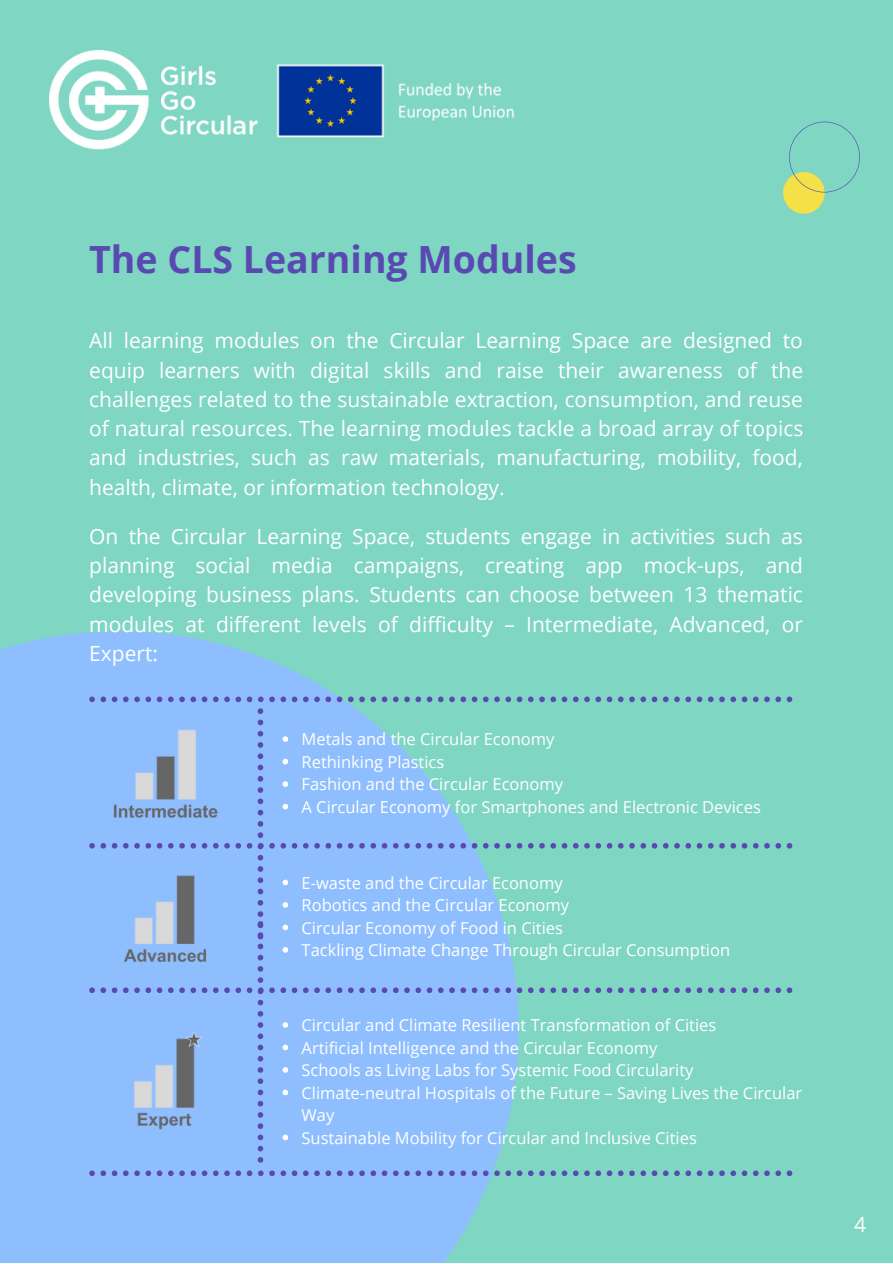
<style>
.page{position:relative;width:893px;height:1264px;background:#fff}
.page>*{position:absolute;margin:0;border:0;box-sizing:border-box;transform-origin:0 0}
.t1{font:700 37.5px "Open Sans";color:#594ab1}
.t2{font:21px/29.2px "Open Sans";color:#fff;text-align:justify}
.t3{font:16.5px/22.5px "Open Sans";color:#fff}
</style>
<div class="page">
<div style="left:0;top:0;width:892px;height:1262px;background:#7fd6c3"></div>
<img style="left:50px;top:51px;width:208px;height:99px">
<img style="left:276px;top:64px;width:238px;height:74px">
<svg style="left:0;top:631px;width:509px;height:631px;fill:#8fbeff"></svg>
<div style="left:783px;top:172px;width:41px;height:42px;background:#f4e047;border-radius:50%"></div>
<svg style="left:789px;top:122px;width:70px;height:70px"></svg>
<svg style="left:89px;top:696px;width:703px;height:6px"></svg>
<svg style="left:89px;top:1170px;width:703px;height:6px"></svg>
<svg style="left:89px;top:708px;width:703px;height:454px"></svg>
<p class="t1" style="left:89px;top:233px;width:489px">The CLS Learning Modules</p>
<p class="t2" style="left:89px;top:325px;width:715px">All learning modules on the Circular Learning Space are designed to equip learners with digital skills and raise their awareness of the challenges related to the sustainable extraction, consumption, and reuse of natural resources. The learning modules tackle a broad array of topics and industries, such as raw materials, manufacturing, mobility, food, health, climate, or information technology.</p>
<p class="t2" style="left:89px;top:521px;width:715px">On the Circular Learning Space, students engage in activities such as planning social media campaigns, creating app mock-ups, and developing business plans. Students can choose between 13 thematic modules at different levels of difficulty – Intermediate, Advanced, or Expert:</p>
<p class="t3" style="left:301px;top:727px;width:254px">Metals and the Circular Economy</p>
<p class="t3" style="left:301px;top:750px;width:144px">Rethinking Plastics</p>
<p class="t3" style="left:301px;top:772px;width:263px">Fashion and the Circular Economy</p>
<p class="t3" style="left:301px;top:795px;width:461px">A Circular Economy for Smartphones and Electronic Devices</p>
<p class="t3" style="left:301px;top:871px;width:262px">E-waste and the Circular Economy</p>
<p class="t3" style="left:301px;top:893px;width:269px">Robotics and the Circular Economy</p>
<p class="t3" style="left:301px;top:916px;width:263px">Circular Economy of Food in Cities</p>
<p class="t3" style="left:301px;top:938px;width:430px">Tackling Climate Change Through Circular Consumption</p>
<p class="t3" style="left:301px;top:1013px;width:416px">Circular and Climate Resilient Transformation of Cities</p>
<p class="t3" style="left:301px;top:1035px;width:357px">Artificial Intelligence and the Circular Economy</p>
<p class="t3" style="left:301px;top:1058px;width:393px">Schools as Living Labs for Systemic Food Circularity</p>
<p class="t3" style="left:301px;top:1080px;width:502px">Climate-neutral Hospitals of the Future – Saving Lives the Circular<br>Way</p>
<p class="t3" style="left:301px;top:1125px;width:397px">Sustainable Mobility for Circular and Inclusive Cities</p>
<p class="t2" style="left:854px;top:1208px;width:13px">4</p>
</div>
